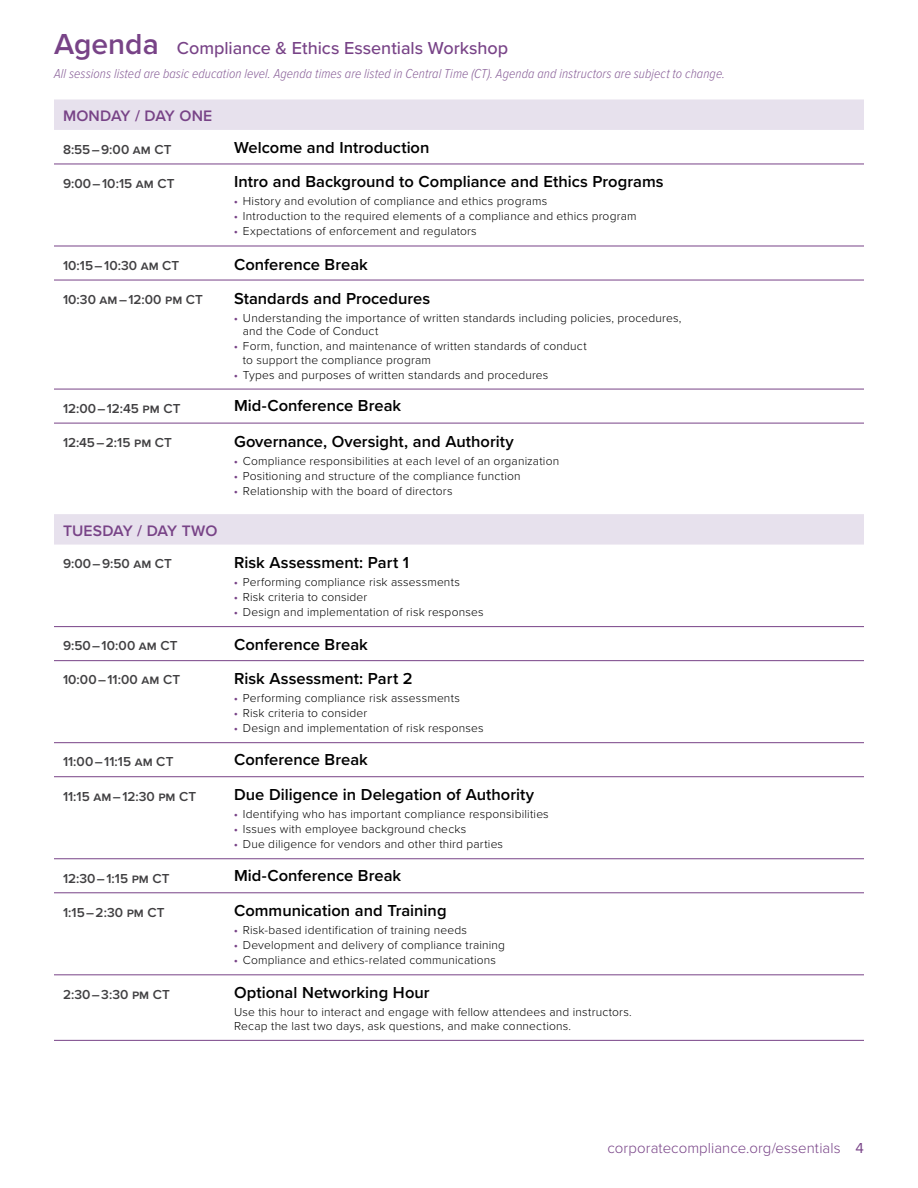
<style>
.page{position:relative;width:918px;height:1188px;background:#fff}
.page>*{position:absolute;margin:0;border:0;box-sizing:border-box;transform-origin:0 0}
.t1{font:500 18px "Proxima Nova";color:#784387}
.t2{font:600 16.5px "Proxima Nova";color:#000}
.t3{font:600 15.75px "Proxima Nova";letter-spacing:-.005em;color:#784387}
.t4{font:300 15px "Proxima Nova";letter-spacing:.005em;color:#784387}
.t5{font:600 13.5px "Proxima Nova";letter-spacing:.01em;color:#414042}
.t6{font:italic 300 13.5px "Proxima Nova Cond";letter-spacing:.01em;color:#8a6199}
.t7{font:300 12px/13.5px "Proxima Nova";letter-spacing:.015em;color:#000}
.s1{font-weight:600;font-size:30px}
.s2{font-weight:400;color:#784387}
.s3{font-weight:400}
</style>
<div class="page">
<svg style="left:54px;top:99px;width:810px;height:446px"></svg>
<hr style="left:54px;top:164px;width:162px;height:1px;background:#784387">
<hr style="left:216px;top:164px;width:648px;height:1px;background:#784387">
<hr style="left:54px;top:246px;width:162px;height:1px;background:#784387">
<hr style="left:216px;top:246px;width:648px;height:1px;background:#784387">
<hr style="left:54px;top:280px;width:162px;height:1px;background:#784387">
<hr style="left:216px;top:280px;width:648px;height:1px;background:#784387">
<hr style="left:54px;top:389px;width:162px;height:1px;background:#784387">
<hr style="left:216px;top:389px;width:648px;height:1px;background:#784387">
<hr style="left:54px;top:423px;width:162px;height:1px;background:#784387">
<hr style="left:216px;top:423px;width:648px;height:1px;background:#784387">
<hr style="left:54px;top:626px;width:162px;height:1px;background:#784387">
<hr style="left:216px;top:626px;width:648px;height:1px;background:#784387">
<hr style="left:54px;top:660px;width:162px;height:1px;background:#784387">
<hr style="left:216px;top:660px;width:648px;height:1px;background:#784387">
<hr style="left:54px;top:742px;width:162px;height:1px;background:#784387">
<hr style="left:216px;top:742px;width:648px;height:1px;background:#784387">
<hr style="left:54px;top:776px;width:162px;height:1px;background:#784387">
<hr style="left:216px;top:776px;width:648px;height:1px;background:#784387">
<hr style="left:54px;top:859px;width:162px;height:1px;background:#784387">
<hr style="left:216px;top:859px;width:648px;height:1px;background:#784387">
<hr style="left:54px;top:893px;width:162px;height:1px;background:#784387">
<hr style="left:216px;top:893px;width:648px;height:1px;background:#784387">
<hr style="left:54px;top:975px;width:162px;height:1px;background:#784387">
<hr style="left:216px;top:975px;width:648px;height:1px;background:#784387">
<hr style="left:54px;top:1040px;width:162px;height:1px;background:#784387">
<hr style="left:216px;top:1040px;width:648px;height:1px;background:#784387">
<h1 class="t1" style="left:54px;top:35px;width:456px"><span class="s1">Agenda</span> Compliance &amp; Ethics Essentials Workshop</h1>
<p class="t6" style="left:54px;top:64px;width:673px">All sessions listed are basic education level. Agenda times are listed in Central Time (CT). Agenda and instructors are subject to change.</p>
<h3 class="t3" style="left:63px;top:104px;width:151px">MONDAY / DAY ONE</h3>
<p class="t5" style="left:63px;top:139px;width:110px">8:55 – 9:00 am CT</p>
<h2 class="t2" style="left:234px;top:136px;width:197px">Welcome and Introduction</h2>
<p class="t5" style="left:63px;top:173px;width:113px">9:00 – 10:15 am CT</p>
<h2 class="t2" style="left:234px;top:170px;width:431px">Intro and Background to Compliance and Ethics Programs</h2>
<p class="t7" style="left:234px;top:194px;width:315px"><span class="s2">•</span> History and evolution of compliance and ethics programs</p>
<p class="t7" style="left:234px;top:209px;width:404px"><span class="s2">•</span> Introduction to the required elements of a compliance and ethics program</p>
<p class="t7" style="left:234px;top:224px;width:244px"><span class="s2">•</span> Expectations of enforcement and regulators</p>
<p class="t5" style="left:63px;top:255px;width:118px">10:15 – 10:30 am CT</p>
<h2 class="t2" style="left:234px;top:252px;width:135px">Conference Break</h2>
<p class="t5" style="left:63px;top:289px;width:142px">10:30 am – 12:00 pm CT</p>
<h2 class="t2" style="left:234px;top:286px;width:198px">Standards and Procedures</h2>
<p class="t7" style="left:243px;top:310px;width:440px;text-indent:-9px"><span class="s2">•</span> Understanding the importance of written standards including policies, procedures, and the Code of Conduct</p>
<p class="t7" style="left:243px;top:339px;width:345px;text-indent:-9px"><span class="s2">•</span> Form, function, and maintenance of written standards of conduct to support the compliance program</p>
<p class="t7" style="left:234px;top:367px;width:316px"><span class="s2">•</span> Types and purposes of written standards and procedures</p>
<p class="t5" style="left:63px;top:398px;width:119px">12:00 – 12:45 pm CT</p>
<h2 class="t2" style="left:234px;top:393px;width:169px">Mid-Conference Break</h2>
<p class="t5" style="left:63px;top:432px;width:111px">12:45 – 2:15 pm CT</p>
<h2 class="t2" style="left:234px;top:429px;width:281px">Governance, Oversight, and Authority</h2>
<p class="t7" style="left:234px;top:453px;width:327px"><span class="s2">•</span> Compliance responsibilities at each level of an organization</p>
<p class="t7" style="left:234px;top:468px;width:288px"><span class="s2">•</span> Positioning and structure of the compliance function</p>
<p class="t7" style="left:234px;top:483px;width:220px"><span class="s2">•</span> Relationship with the board of directors</p>
<h3 class="t3" style="left:63px;top:519px;width:156px">TUESDAY / DAY TWO</h3>
<p class="t5" style="left:63px;top:554px;width:111px">9:00 – 9:50 am CT</p>
<h2 class="t2" style="left:234px;top:550px;width:177px">Risk Assessment: Part 1</h2>
<p class="t7" style="left:234px;top:575px;width:227px"><span class="s2">•</span> Performing compliance risk assessments</p>
<p class="t7" style="left:234px;top:590px;width:135px"><span class="s2">•</span> Risk criteria to consider</p>
<p class="t7" style="left:234px;top:605px;width:251px"><span class="s2">•</span> Design and implementation of risk responses</p>
<p class="t5" style="left:63px;top:636px;width:116px">9:50 – 10:00 am CT</p>
<h2 class="t2" style="left:234px;top:632px;width:135px">Conference Break</h2>
<p class="t5" style="left:63px;top:670px;width:119px">10:00 – 11:00 am CT</p>
<h2 class="t2" style="left:234px;top:666px;width:180px">Risk Assessment: Part 2</h2>
<p class="t7" style="left:234px;top:691px;width:227px"><span class="s2">•</span> Performing compliance risk assessments</p>
<p class="t7" style="left:234px;top:706px;width:135px"><span class="s2">•</span> Risk criteria to consider</p>
<p class="t7" style="left:234px;top:721px;width:251px"><span class="s2">•</span> Design and implementation of risk responses</p>
<p class="t5" style="left:63px;top:752px;width:112px">11:00 – 11:15 am CT</p>
<h2 class="t2" style="left:234px;top:747px;width:135px">Conference Break</h2>
<p class="t5" style="left:63px;top:786px;width:135px">11:15 am – 12:30 pm CT</p>
<h2 class="t2" style="left:234px;top:782px;width:302px">Due Diligence in Delegation of Authority</h2>
<p class="t7" style="left:234px;top:807px;width:316px"><span class="s2">•</span> Identifying who has important compliance responsibilities</p>
<p class="t7" style="left:234px;top:822px;width:234px"><span class="s2">•</span> Issues with employee background checks</p>
<p class="t7" style="left:234px;top:837px;width:271px"><span class="s2">•</span> Due diligence for vendors and other third parties</p>
<p class="t5" style="left:63px;top:868px;width:108px">12:30 – 1:15 pm CT</p>
<h2 class="t2" style="left:234px;top:863px;width:169px">Mid-Conference Break</h2>
<p class="t5" style="left:63px;top:902px;width:103px">1:15 – 2:30 pm CT</p>
<h2 class="t2" style="left:234px;top:899px;width:214px">Communication and Training</h2>
<p class="t7" style="left:234px;top:923px;width:234px"><span class="s2">•</span> Risk-based identification of training needs</p>
<p class="t7" style="left:234px;top:938px;width:273px"><span class="s2">•</span> Development and delivery of compliance training</p>
<p class="t7" style="left:234px;top:953px;width:264px"><span class="s2">•</span> Compliance and ethics-related communications</p>
<p class="t5" style="left:63px;top:984px;width:108px">2:30 – 3:30 pm CT</p>
<h2 class="t2" style="left:234px;top:981px;width:197px">Optional Networking Hour</h2>
<p class="t7" style="left:234px;top:1005px;width:399px">Use this hour to interact and engage with fellow attendees and instructors.<br>Recap the last two days, ask questions, and make connections.</p>
<p class="t4" style="left:608px;top:1137px;width:258px">corporatecompliance.org/essentials <span class="s3">4</span></p>
</div>
